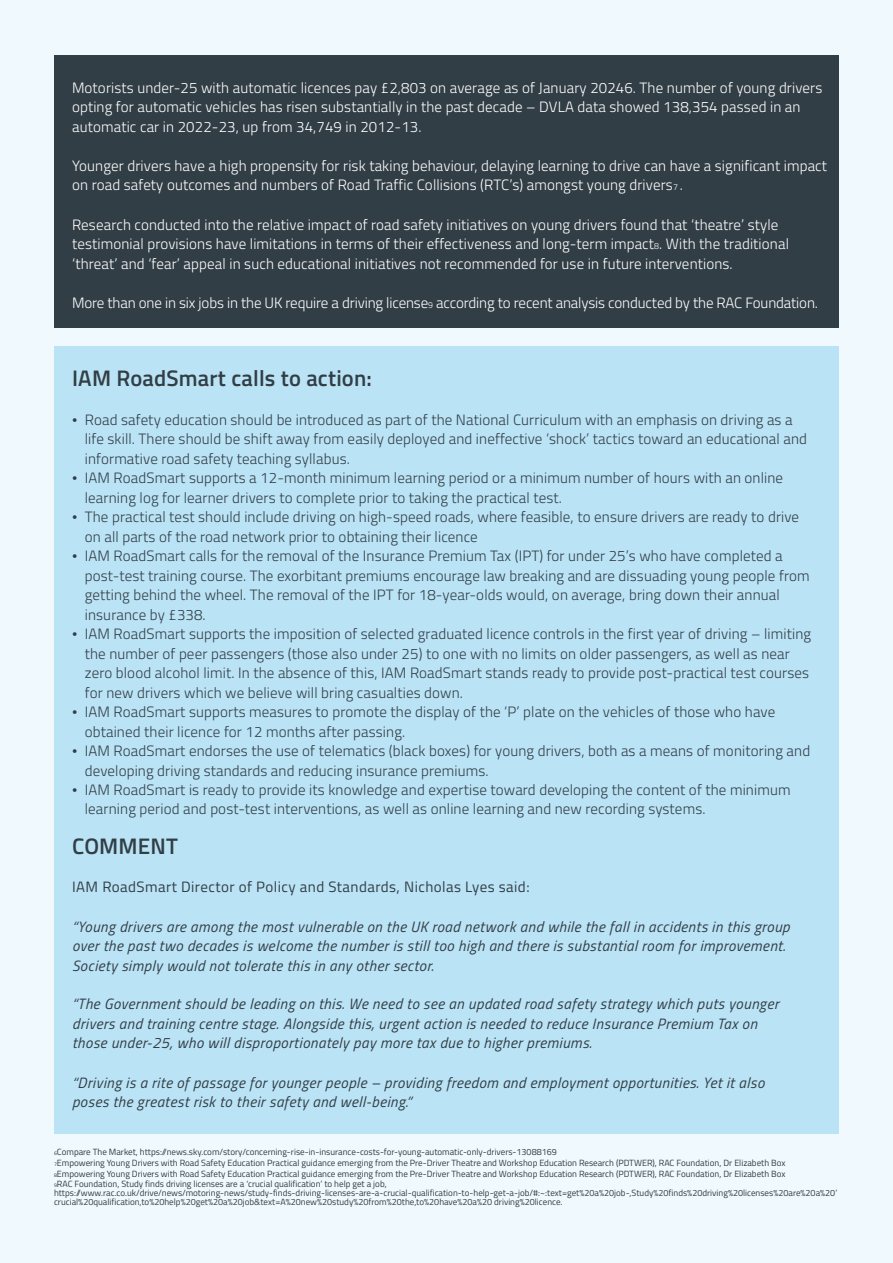
<style>
.page{position:relative;width:893px;height:1263px;background:#f0f9fe}
.page>*{position:absolute;margin:0;border:0;box-sizing:border-box;transform-origin:0 0}
.t1{font:600 22.5px "Titillium Web";letter-spacing:.01em;color:#323e45}
.t2{font:300 15px/19.5px "Titillium Web";letter-spacing:.01em;color:#323e45}
.t3{font:300 15px/19.5px "Titillium Web";letter-spacing:.01em;color:#fff}
.t4{font:italic 15px/19.5px "Titillium Web";letter-spacing:.03em;color:#323e45}
.t5{font:300 15px "Titillium Web";letter-spacing:-.01em;color:#fff}
.t6{font:15px "Titillium Web";letter-spacing:.03em;color:#323e45}
.t7{font:9px/10.8px "Titillium Web";color:#323e45}
.s1{font-size:8.7px}
.s2{font-family:"Times New Roman";font-weight:400}
.s3{font-size:5.25px}
</style>
<div class="page">
<div style="left:54px;top:346px;width:785px;height:787px;background:#bbe3f6"></div>
<div style="left:54px;top:55px;width:785px;height:272px;background:#323e45"></div>
<p class="t3" style="left:72px;top:77px;width:752px">Motorists under-25 with automatic licences pay £2,803 on average as of January 20246. The number of young drivers opting for automatic vehicles has risen substantially in the past decade – DVLA data showed 138,354 passed in an automatic car in 2022-23, up from 34,749 in 2012-13.</p>
<p class="t3" style="left:72px;top:155px;width:757px">Younger drivers have a high propensity for risk taking behaviour, delaying learning to drive can have a significant impact on road safety outcomes and numbers of Road Traffic Collisions (RTC’s) amongst young drivers<span class="s1">7</span> .</p>
<p class="t3" style="left:72px;top:214px;width:718px">Research conducted into the relative impact of road safety initiatives on young drivers found that ‘theatre’ style testimonial provisions have limitations in terms of their effectiveness and long-term impact<span class="s1">8</span>. With the traditional ‘threat’ and ‘fear’ appeal in such educational initiatives not recommended for use in future interventions.</p>
<p class="t5" style="left:72px;top:291px;width:747px">More than one in six jobs in the UK require a driving license<span class="s1">9</span> according to recent analysis conducted by the RAC Foundation.</p>
<h1 class="t1" style="left:72px;top:361px;width:301px">IAM RoadSmart calls to action:</h1>
<p class="t2" style="left:85px;top:409px;width:724px;text-indent:-13px"><span class="s2">•</span> Road safety education should be introduced as part of the National Curriculum with an emphasis on driving as a life skill. There should be shift away from easily deployed and ineffective ‘shock’ tactics toward an educational and informative road safety teaching syllabus.</p>
<p class="t2" style="left:85px;top:467px;width:700px;text-indent:-13px"><span class="s2">•</span> IAM RoadSmart supports a 12-month minimum learning period or a minimum number of hours with an online learning log for learner drivers to complete prior to taking the practical test.</p>
<p class="t2" style="left:85px;top:506px;width:716px;text-indent:-13px"><span class="s2">•</span> The practical test should include driving on high-speed roads, where feasible, to ensure drivers are ready to drive on all parts of the road network prior to obtaining their licence</p>
<p class="t2" style="left:85px;top:545px;width:726px;text-indent:-13px"><span class="s2">•</span> IAM RoadSmart calls for the removal of the Insurance Premium Tax (IPT) for under 25’s who have completed a post-test training course. The exorbitant premiums encourage law breaking and are dissuading young people from getting behind the wheel. The removal of the IPT for 18-year-olds would, on average, bring down their annual insurance by £338.</p>
<p class="t2" style="left:85px;top:623px;width:728px;text-indent:-13px"><span class="s2">•</span> IAM RoadSmart supports the imposition of selected graduated licence controls in the first year of driving – limiting the number of peer passengers (those also under 25) to one with no limits on older passengers, as well as near zero blood alcohol limit. In the absence of this, IAM RoadSmart stands ready to provide post-practical test courses for new drivers which we believe will bring casualties down.</p>
<p class="t2" style="left:85px;top:701px;width:692px;text-indent:-13px"><span class="s2">•</span> IAM RoadSmart supports measures to promote the display of the ‘P’ plate on the vehicles of those who have obtained their licence for 12 months after passing.</p>
<p class="t2" style="left:85px;top:740px;width:727px;text-indent:-13px"><span class="s2">•</span> IAM RoadSmart endorses the use of telematics (black boxes) for young drivers, both as a means of monitoring and developing driving standards and reducing insurance premiums.</p>
<p class="t2" style="left:85px;top:779px;width:707px;text-indent:-13px"><span class="s2">•</span> IAM RoadSmart is ready to provide its knowledge and expertise toward developing the content of the minimum learning period and post-test interventions, as well as online learning and new recording systems.</p>
<h1 class="t1" style="left:72px;top:829px;width:107px">COMMENT</h1>
<p class="t6" style="left:72px;top:876px;width:459px">IAM RoadSmart Director of Policy and Standards, Nicholas Lyes said:</p>
<p class="t4" style="left:72px;top:916px;width:719px">“Young drivers are among the most vulnerable on the UK road network and while the fall in accidents in this group over the past two decades is welcome the number is still too high and there is substantial room for improvement.<br>Society simply would not tolerate this in any other sector.</p>
<p class="t4" style="left:72px;top:994px;width:708px">“The Government should be leading on this. We need to see an updated road safety strategy which puts younger drivers and training centre stage. Alongside this, urgent action is needed to reduce Insurance Premium Tax on those under-25, who will disproportionately pay more tax due to higher premiums.</p>
<p class="t4" style="left:72px;top:1072px;width:694px">“Driving is a rite of passage for younger people – providing freedom and employment opportunities. Yet it also poses the greatest risk to their safety and well-being.”</p>
<p class="t7" style="left:54px;top:1146px;width:733px"><span class="s3">6</span>Compare The Market, https://news.sky.com/story/concerning-rise-in-insurance-costs-for-young-automatic-only-drivers-13088169<br><span class="s3">7</span>Empowering Young Drivers with Road Safety Education Practical guidance emerging from the Pre-Driver Theatre and Workshop Education Research (PDTWER), RAC Foundation, Dr Elizabeth Box <span class="s3">8</span>Empowering Young Drivers with Road Safety Education Practical guidance emerging from the Pre-Driver Theatre and Workshop Education Research (PDTWER), RAC Foundation, Dr Elizabeth Box <span class="s3">9</span>RAC Foundation, Study finds driving licenses are a ‘crucial qualification’ to help get a job,</p>
<p class="t7" style="left:54px;top:1188px;width:785px;line-height:9px">https://www.rac.co.uk/drive/news/motoring-news/study-finds-driving-licenses-are-a-crucial-qualification-to-help-get-a-job/#:~:text=get%20a%20job-,Study%20finds%20driving%20licenses%20are%20a%20’ crucial%20qualification,to%20help%20get%20a%20job&amp;text=A%20new%20study%20from%20the,to%20have%20a%20 driving%20licence.</p>
</div>
